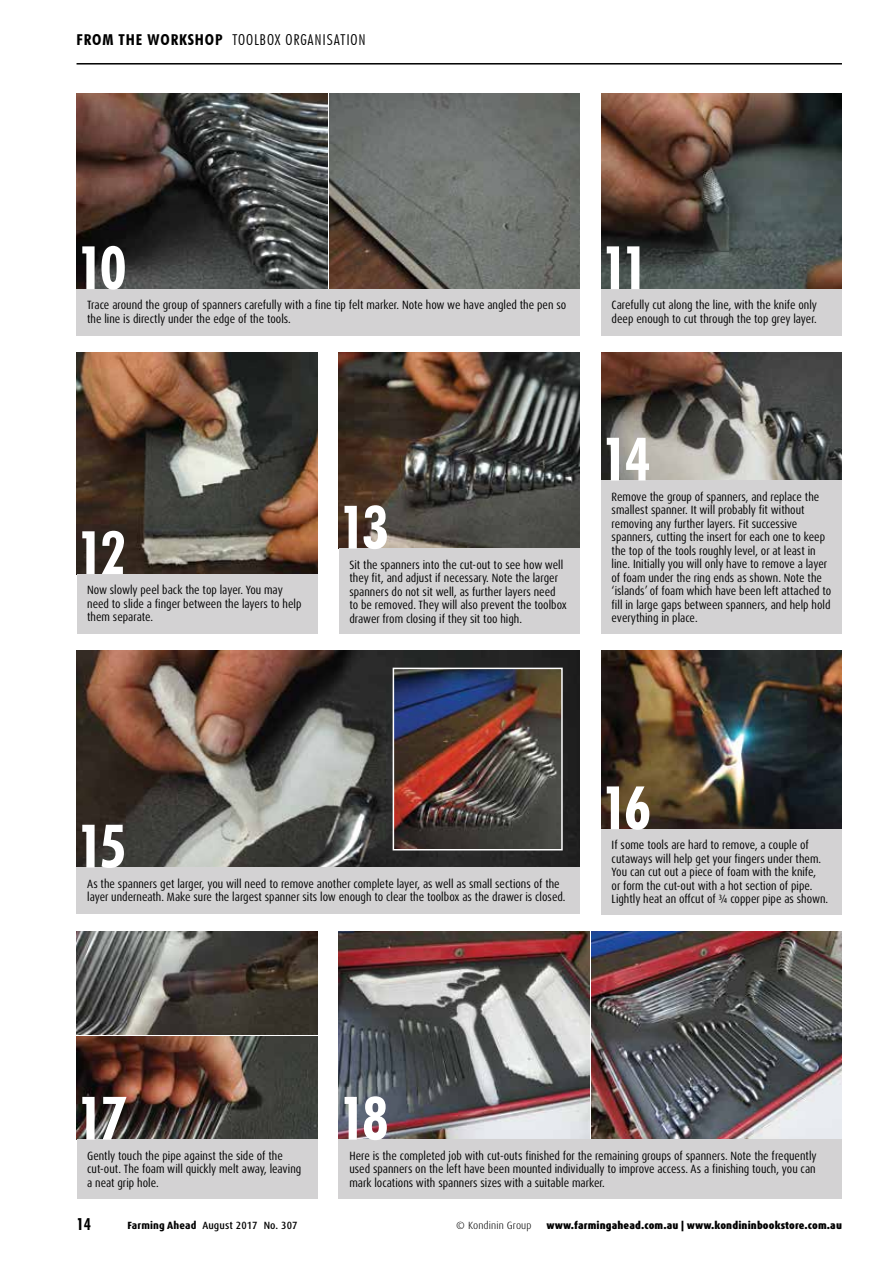
<style>
.page{position:relative;width:893px;height:1263px;background:#fff}
.page>*{position:absolute;margin:0;border:0;box-sizing:border-box;transform-origin:0 0}
.t1{font:700 condensed 60px "Futura BT";letter-spacing:-.05em;color:#fff}
.t2{font:700 condensed 16.5px "Futura BT";color:#000}
.t3{font:300 condensed 15px "Futura BT";letter-spacing:.05em;color:#000;scale:1.1 1}
.t4{font:condensed 12px/13.5px "Dax OT";color:#000}
.t5{font:900 condensed 10.5px "Dax OT";letter-spacing:.01em;color:#000;scale:1.1 1}
.t6{font:500 condensed 10.5px "Dax OT";letter-spacing:.01em;color:#000;scale:1.1 1}
.t7{font:300 condensed 10.5px "Dax OT";letter-spacing:.01em;color:#000;scale:1.1 1}
.s1{font-weight:700}
.s2{font-weight:800}
</style>
<div class="page">
<hr style="left:77px;top:63px;width:765px;height:2px;background:#000">
<img style="left:77px;top:94px;width:250px;height:195px">
<img style="left:329px;top:94px;width:251px;height:195px">
<img style="left:77px;top:353px;width:240px;height:221px">
<img style="left:339px;top:353px;width:241px;height:196px">
<img style="left:601px;top:94px;width:241px;height:195px">
<img style="left:77px;top:651px;width:503px;height:216px">
<img style="left:601px;top:651px;width:241px;height:178px">
<img style="left:601px;top:353px;width:241px;height:127px">
<img style="left:339px;top:931px;width:250px;height:209px">
<img style="left:591px;top:931px;width:251px;height:209px">
<img style="left:77px;top:931px;width:240px;height:103px">
<img style="left:77px;top:1036px;width:240px;height:104px">
<div style="left:77px;top:289px;width:503px;height:47px;background:#d3d2d3"></div>
<div style="left:77px;top:574px;width:240px;height:60px;background:#d3d2d3"></div>
<div style="left:339px;top:549px;width:241px;height:85px;background:#d3d2d3"></div>
<div style="left:601px;top:289px;width:241px;height:47px;background:#d3d2d3"></div>
<div style="left:77px;top:867px;width:503px;height:47px;background:#d3d2d3"></div>
<div style="left:601px;top:829px;width:241px;height:85px;background:#d3d2d3"></div>
<div style="left:601px;top:480px;width:241px;height:154px;background:#d3d2d3"></div>
<div style="left:339px;top:1140px;width:503px;height:59px;background:#d3d2d3"></div>
<div style="left:77px;top:1140px;width:240px;height:59px;background:#d3d2d3"></div>
<img style="left:396px;top:671px;width:164px;height:176px">
<div style="left:393px;top:668px;width:170px;height:182px;border:2px solid #fff"></div>
<p class="t3" style="left:77px;top:31px;width:264px"><span class="s1">FROM THE WORKSHOP</span> TOOLBOX ORGANISATION</p>
<h1 class="t1" style="left:77px;top:231px;width:51px">10</h1>
<p class="t4" style="left:87px;top:298px;width:481px">Trace around the group of spanners carefully with a fine tip felt marker. Note how we have angled the pen so the line is directly under the edge of the tools.</p>
<h1 class="t1" style="left:601px;top:231px;width:48px">11</h1>
<p class="t4" style="left:612px;top:298px;width:207px">Carefully cut along the line, with the knife only deep enough to cut through the top grey layer.</p>
<h1 class="t1" style="left:77px;top:516px;width:51px">12</h1>
<p class="t4" style="left:87px;top:583px;width:216px">Now slowly peel back the top layer. You may need to slide a finger between the layers to help them separate.</p>
<h1 class="t1" style="left:339px;top:491px;width:51px">13</h1>
<p class="t4" style="left:349px;top:558px;width:219px">Sit the spanners into the cut-out to see how well they fit, and adjust if necessary. Note the larger spanners do not sit well, as further layers need to be removed. They will also prevent the toolbox drawer from closing if they sit too high.</p>
<h1 class="t1" style="left:601px;top:423px;width:51px">14</h1>
<p class="t4" style="left:612px;top:490px;width:221px">Remove the group of spanners, and replace the smallest spanner. It will probably fit without removing any further layers. Fit successive spanners, cutting the insert for each one to keep the top of the tools roughly level, or at least in line. Initially you will only have to remove a layer of foam under the ring ends as shown. Note the ‘islands’ of foam which have been left attached to fill in large gaps between spanners, and help hold everything in place.</p>
<h1 class="t1" style="left:77px;top:810px;width:51px">15</h1>
<p class="t4" style="left:87px;top:877px;width:480px">As the spanners get larger, you will need to remove another complete layer, as well as small sections of the layer underneath. Make sure the largest spanner sits low enough to clear the toolbox as the drawer is closed.</p>
<h1 class="t1" style="left:601px;top:771px;width:51px">16</h1>
<p class="t4" style="left:612px;top:838px;width:218px">If some tools are hard to remove, a couple of cutaways will help get your fingers under them.<br>You can cut out a piece of foam with the knife,<br>or form the cut-out with a hot section of pipe.<br>Lightly heat an offcut of ¾ copper pipe as shown.</p>
<h1 class="t1" style="left:77px;top:1082px;width:51px">17</h1>
<h1 class="t1" style="left:339px;top:1082px;width:51px">18</h1>
<p class="t4" style="left:87px;top:1149px;width:216px">Gently touch the pipe against the side of the cut-out. The foam will quickly melt away, leaving a neat grip hole.</p>
<p class="t4" style="left:349px;top:1149px;width:469px;text-align:justify">Here is the completed job with cut-outs finished for the remaining groups of spanners. Note the frequently used spanners on the left have been mounted individually to improve access. As a finishing touch, you can mark locations with spanners sizes with a suitable marker.</p>
<h2 class="t2" style="left:77px;top:1214px;width:16px">14</h2>
<p class="t6" style="left:128px;top:1218px;width:156px"><span class="s2">Farming Ahead</span> August 2017 No. 307</p>
<p class="t7" style="left:456px;top:1219px;width:70px">© Kondinin Group</p>
<p class="t5" style="left:546px;top:1218px;width:270px">www.farmingahead.com.au | www.kondininbookstore.com.au</p>
</div>
